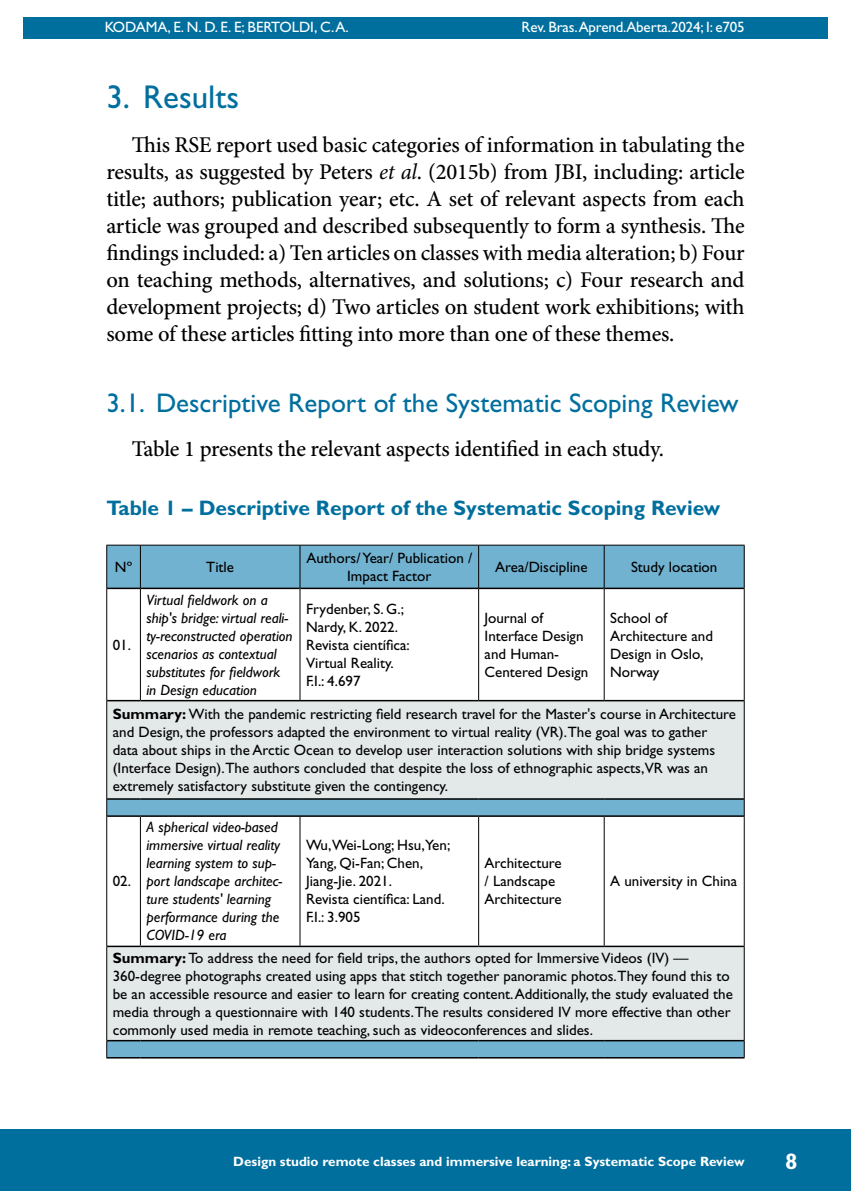
<style>
.page{position:relative;width:851px;height:1191px;background:#fff}
.page>*{position:absolute;margin:0;border:0;box-sizing:border-box;transform-origin:0 0}
.t1{font:33px "Gill Sans Std";color:#006f9e}
.t2{font:27px "Gill Sans Std";color:#006f9e}
.t3{font:500 22.5px/27px "Minion Pro";letter-spacing:-.01em;color:#000;text-align:justify}
.t4{font:700 22.5px "Gill Sans Std";color:#fff}
.t5{font:700 21px "Gill Sans Std";color:#006f9e}
.t6{font:15px/18px "Gill Sans Std";color:#000}
.t7{font:italic 15px/18px "Gill Sans Std";color:#000}
.t8{font:15px "Gill Sans Std";letter-spacing:-.01em;color:#fff}
.t9{font:700 13.5px "Gill Sans Std";color:#fff}
.s1{font-weight:400;font-style:italic}
.s2{font-weight:700}
</style>
<div class="page">
<hr style="left:104px;top:0;width:1px;height:467px;background:#006f9e">
<div style="left:23px;top:17px;width:804px;height:21px;background:#006f9e"></div>
<div style="left:0;top:1129px;width:850px;height:62px;background:#006f9e"></div>
<svg style="left:107px;top:546px;width:636px;height:511px"></svg>
<svg style="left:107px;top:701px;width:636px;height:339px;fill:#e3e8e9"></svg>
<hr style="left:107px;top:587px;width:33px;height:2px;background:#000">
<hr style="left:141px;top:587px;width:158px;height:2px;background:#000">
<hr style="left:300px;top:587px;width:178px;height:2px;background:#000">
<hr style="left:479px;top:587px;width:124px;height:2px;background:#000">
<hr style="left:604px;top:587px;width:139px;height:2px;background:#000">
<hr style="left:107px;top:700px;width:33px;height:1px;background:#000">
<hr style="left:140px;top:700px;width:160px;height:1px;background:#000">
<hr style="left:300px;top:700px;width:178px;height:1px;background:#000">
<hr style="left:478px;top:700px;width:126px;height:1px;background:#000">
<hr style="left:604px;top:700px;width:139px;height:1px;background:#000">
<hr style="left:107px;top:798px;width:33px;height:1px;background:#000">
<hr style="left:140px;top:798px;width:160px;height:1px;background:#000">
<hr style="left:300px;top:798px;width:178px;height:1px;background:#000">
<hr style="left:478px;top:798px;width:126px;height:1px;background:#000">
<hr style="left:604px;top:798px;width:139px;height:1px;background:#000">
<hr style="left:107px;top:815px;width:33px;height:2px;background:#000">
<hr style="left:140px;top:815px;width:160px;height:2px;background:#000">
<hr style="left:300px;top:815px;width:178px;height:2px;background:#000">
<hr style="left:478px;top:815px;width:126px;height:2px;background:#000">
<hr style="left:604px;top:815px;width:139px;height:2px;background:#000">
<hr style="left:107px;top:945px;width:33px;height:2px;background:#000">
<hr style="left:140px;top:945px;width:160px;height:2px;background:#000">
<hr style="left:300px;top:945px;width:178px;height:2px;background:#000">
<hr style="left:478px;top:945px;width:126px;height:2px;background:#000">
<hr style="left:604px;top:945px;width:139px;height:2px;background:#000">
<hr style="left:107px;top:1040px;width:33px;height:1px;background:#000">
<hr style="left:140px;top:1040px;width:160px;height:1px;background:#000">
<hr style="left:300px;top:1040px;width:178px;height:1px;background:#000">
<hr style="left:478px;top:1040px;width:126px;height:1px;background:#000">
<hr style="left:604px;top:1040px;width:139px;height:1px;background:#000">
<hr style="left:106px;top:1057px;width:34px;height:1px;background:#000">
<hr style="left:140px;top:1057px;width:160px;height:1px;background:#000">
<hr style="left:300px;top:1057px;width:178px;height:1px;background:#000">
<hr style="left:478px;top:1057px;width:126px;height:1px;background:#000">
<hr style="left:604px;top:1057px;width:140px;height:1px;background:#000">
<hr style="left:106px;top:545px;width:34px;height:1px;background:#000">
<hr style="left:106px;top:545px;width:1px;height:43px;background:#000">
<hr style="left:140px;top:545px;width:160px;height:1px;background:#000">
<hr style="left:140px;top:545px;width:1px;height:43px;background:#000">
<hr style="left:300px;top:545px;width:178px;height:1px;background:#000">
<hr style="left:299px;top:545px;width:1px;height:43px;background:#000">
<hr style="left:478px;top:545px;width:126px;height:1px;background:#000">
<hr style="left:478px;top:545px;width:1px;height:43px;background:#000">
<hr style="left:604px;top:545px;width:140px;height:1px;background:#000">
<hr style="left:603px;top:545px;width:1px;height:43px;background:#000">
<hr style="left:743px;top:545px;width:1px;height:43px;background:#000">
<hr style="left:106px;top:588px;width:1px;height:112px;background:#000">
<hr style="left:140px;top:588px;width:1px;height:112px;background:#000">
<hr style="left:299px;top:588px;width:1px;height:112px;background:#000">
<hr style="left:478px;top:588px;width:1px;height:112px;background:#000">
<hr style="left:603px;top:588px;width:1px;height:112px;background:#000">
<hr style="left:743px;top:588px;width:1px;height:112px;background:#000">
<hr style="left:106px;top:700px;width:1px;height:99px;background:#000">
<hr style="left:743px;top:700px;width:1px;height:99px;background:#000">
<svg style="left:106px;top:799px;width:1px;height:17px"></svg>
<svg style="left:743px;top:799px;width:1px;height:17px"></svg>
<hr style="left:106px;top:816px;width:1px;height:130px;background:#000">
<hr style="left:140px;top:817px;width:1px;height:128px;background:#000">
<hr style="left:299px;top:817px;width:1px;height:128px;background:#000">
<hr style="left:478px;top:817px;width:1px;height:128px;background:#000">
<hr style="left:603px;top:817px;width:1px;height:128px;background:#000">
<hr style="left:743px;top:816px;width:1px;height:130px;background:#000">
<hr style="left:106px;top:946px;width:1px;height:94px;background:#000">
<hr style="left:743px;top:946px;width:1px;height:94px;background:#000">
<svg style="left:106px;top:1040px;width:1px;height:17px"></svg>
<svg style="left:743px;top:1040px;width:1px;height:17px"></svg>
<p class="t8" style="left:105px;top:18px;width:245px">KODAMA, E. N. D. E. E; BERTOLDI, C. A.</p>
<p class="t8" style="left:521px;top:18px;width:224px">Rev. Bras.Aprend.Aberta.2024; I: e705</p>
<h1 class="t1" style="left:106px;top:77px;width:134px">3. Results</h1>
<p class="t3" style="left:106px;top:131px;width:639px;text-indent:26px">This RSE report used basic categories of information in tabulating the results, as suggested by Peters <span class="s1">et al</span>. (2015b) from JBI, including: article title; authors; publication year; etc. A set of relevant aspects from each article was grouped and described subsequently to form a synthesis. The findings included: a) Ten articles on classes with media alteration; b) Four on teaching methods, alternatives, and solutions; c) Four research and development projects; d) Two articles on student work exhibitions; with some of these articles fitting into more than one of these themes.</p>
<h2 class="t2" style="left:106px;top:387px;width:633px">3.1. Descriptive Report of the Systematic Scoping Review</h2>
<h3 class="t3" style="left:132px;top:435px;width:533px">Table 1 presents the relevant aspects identified in each study.</h3>
<h3 class="t5" style="left:106px;top:496px;width:615px">Table 1 – Descriptive Report of the Systematic Scoping Review</h3>
<p class="t6" style="left:115px;top:558px;width:19px">Nº</p>
<p class="t6" style="left:206px;top:558px;width:29px">Title</p>
<p class="t6" style="left:306px;top:549px;width:167px;text-align:center">Authors/ Year/ Publication /<br>Impact Factor</p>
<p class="t6" style="left:495px;top:558px;width:94px">Area/Discipline</p>
<p class="t6" style="left:631px;top:558px;width:88px">Study location</p>
<p class="t7" style="left:146px;top:590px;width:148px">Virtual fieldwork on a ship's bridge: virtual reali&shy;ty-reconstructed operation scenarios as contextual substitutes for fieldwork in Design education</p>
<p class="t6" style="left:306px;top:599px;width:105px">Frydenber, S. G.;<br>Nardy, K. 2022.<br>Revista científica:<br>Virtual Reality.<br>F.I.: 4.697</p>
<p class="t6" style="left:484px;top:608px;width:105px">Journal of<br>Interface Design and Human-<br>Centered Design</p>
<p class="t6" style="left:610px;top:608px;width:104px">School of<br>Architecture and<br>Design in Oslo,<br>Norway</p>
<p class="t6" style="left:113px;top:705px;width:624px"><span class="s2">Summary:</span> With the pandemic restricting field research travel for the Master's course in Architecture and Design, the professors adapted the environment to virtual reality (VR).The goal was to gather data about ships in the Arctic Ocean to develop user interaction solutions with ship bridge systems (Interface Design).The authors concluded that despite the loss of ethnographic aspects,VR was an extremely satisfactory substitute given the contingency.</p>
<p class="t6" style="left:113px;top:635px;width:20px">01.</p>
<p class="t6" style="left:113px;top:872px;width:20px">02.</p>
<p class="t7" style="left:146px;top:818px;width:137px">A spherical video-based immersive virtual reality learning system to sup&shy;port landscape architec&shy;ture students' learning performance during the<br>COVID-19 era</p>
<p class="t6" style="left:306px;top:836px;width:146px">Wu,Wei-Long; Hsu,Yen;<br>Yang, Qi-Fan; Chen,<br>Jiang-Jie. 2021.<br>Revista científica: Land.<br>F.I.: 3.905</p>
<p class="t6" style="left:484px;top:854px;width:78px">Architecture / Landscape<br>Architecture</p>
<p class="t6" style="left:610px;top:872px;width:128px">A university in China</p>
<p class="t6" style="left:113px;top:948px;width:621px"><span class="s2">Summary:</span> To address the need for field trips, the authors opted for Immersive Videos (IV) — 360-degree photographs created using apps that stitch together panoramic photos.They found this to be an accessible resource and easier to learn for creating content. Additionally, the study evaluated the media through a questionnaire with 140 students.The results considered IV more effective than other commonly used media in remote teaching, such as videoconferences and slides.</p>
<p class="t9" style="left:233px;top:1153px;width:512px">Design studio remote classes and immersive learning: a Systematic Scope Review</p>
<h3 class="t4" style="left:785px;top:1148px;width:14px">8</h3>
</div>
